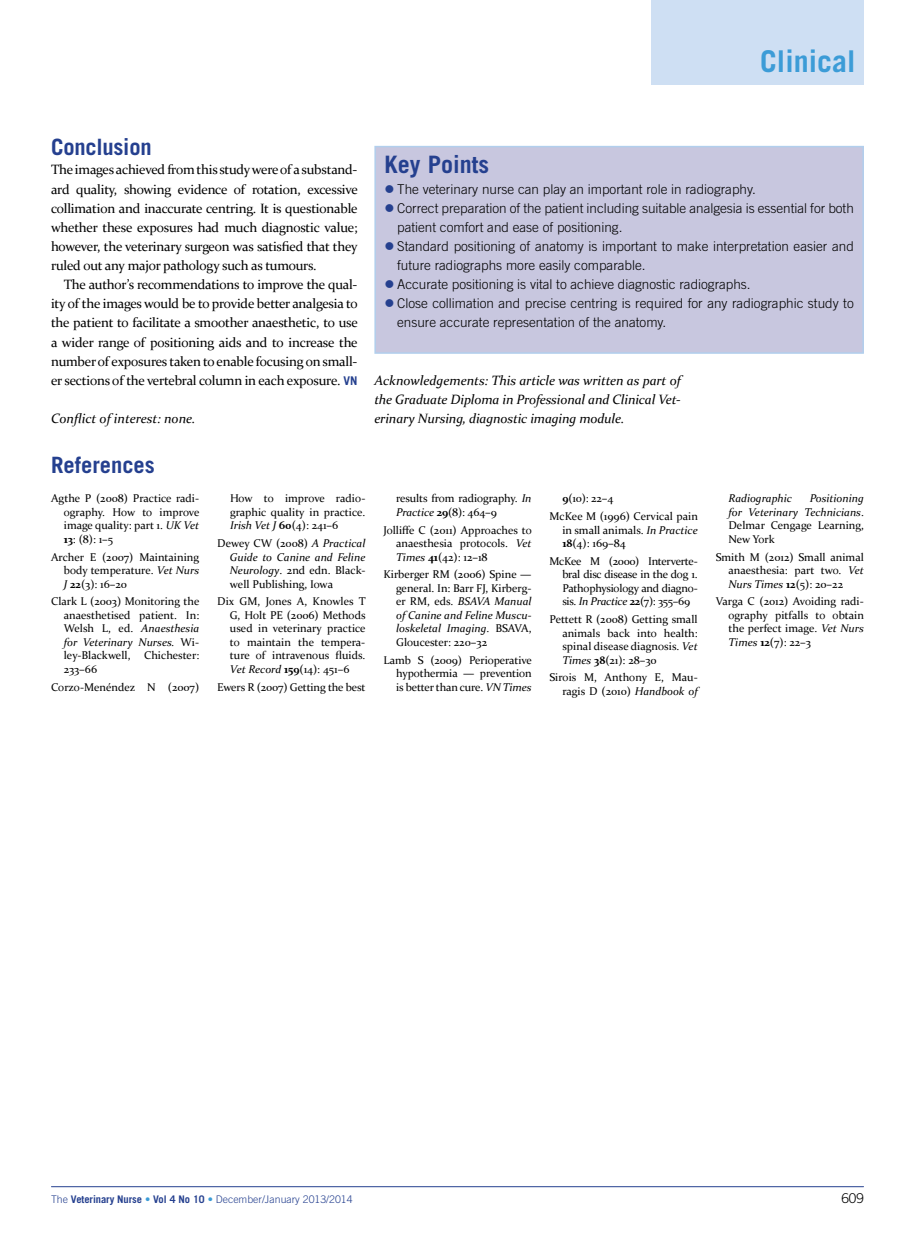
<style>
.page{position:relative;width:915px;height:1242px;background:#fff}
.page>*{position:absolute;margin:0;border:0;box-sizing:border-box;transform-origin:0 0}
.t1{font:700 30px "Trade Gothic LT Std";color:#3c9cd7}
.t2{font:700 24px "Trade Gothic LT Std";color:#25408f}
.t3{font:700 22.5px "Trade Gothic LT Std";letter-spacing:-.005em;color:#25408f}
.t4{font:13.5px/19.2px "Constantia";letter-spacing:-.02em;color:#000;text-align:justify}
.t5{font:300 13.5px/19.2px "Trade Gothic LT Std";color:#000}
.t6{font:italic 13.5px/19.2px "Constantia";letter-spacing:-.01em;color:#000;text-align:justify}
.t7{font:11.25px/13.5px "Constantia";color:#000;text-align:justify}
.t8{font:italic 11.25px/13.5px "Constantia";color:#000;text-align:justify}
.t9{font:300 10.5px "Trade Gothic LT Std";color:#25408f}
.s1{font-family:"Trade Gothic LT Std";font-weight:700;font-size:12px;color:#25408f}
.s2{font-style:italic}
.s3{font-weight:700}
.s4{font-style:normal}
.s5{color:#3c9cd7}
</style>
<div class="page">
<div style="left:651px;top:0;width:212px;height:85px;background:#cedff3"></div>
<hr style="left:51px;top:1186px;width:812px;height:1px;background:#25408f">
<div style="left:375px;top:147px;width:487px;height:206px;background:#c8c7df"></div>
<div style="left:374px;top:146px;width:489px;height:208px;border:2px solid #b2cfed"></div>
<h1 class="t1" style="left:760px;top:42px;width:97px">Clinical</h1>
<h3 class="t3" style="left:51px;top:133px;width:102px">Conclusion</h3>
<p class="t4" style="left:51px;top:160px;width:308px">The images achieved from this study were of a substand&shy;ard quality, showing evidence of rotation, excessive collimation and inaccurate centring. It is questionable whether these exposures had much diagnostic value; however, the veterinary surgeon was satisfied that they ruled out any major pathology such as tumours.</p>
<p class="t4" style="left:51px;top:274px;width:308px;text-indent:13px">The author’s recommendations to improve the qual&shy;ity of the images would be to provide better analgesia to the patient to facilitate a smoother anaesthetic, to use a wider range of positioning aids and to increase the number of exposures taken to enable focusing on small&shy;er sections of the vertebral column in each exposure. <span class="s1">VN</span></p>
<p class="t6" style="left:51px;top:408px;width:146px">Conflict of interest: none.</p>
<h3 class="t3" style="left:51px;top:451px;width:105px">References</h3>
<h2 class="t2" style="left:384px;top:150px;width:106px">Key Points</h2>
<p class="t5" style="left:397px;top:179px;width:458px">The veterinary nurse can play an important role in radiography.<br>Correct preparation of the patient including suitable analgesia is essential for both patient comfort and ease of positioning.<br>Standard positioning of anatomy is important to make interpretation easier and future radiographs more easily comparable.<br>Accurate positioning is vital to achieve diagnostic radiographs.<br>Close collimation and precise centring is required for any radiographic study to ensure accurate representation of the anatomy.</p>
<p class="t6" style="left:374px;top:370px;width:308px">Acknowledgements: This article was written as part of the Graduate Diploma in Professional and Clinical Vet&shy;erinary Nursing, diagnostic imaging module.</p>
<p class="t7" style="left:64px;top:491px;width:137px;text-indent:-13px">Agthe P (2008) Practice radi&shy;ography. How to improve image quality: part 1. <span class="s2">UK Vet </span><span class="s3">13</span>: (8): 1–5</p>
<p class="t7" style="left:64px;top:549px;width:137px;text-indent:-13px">Archer E (2007) Maintaining body temperature. <span class="s2">Vet Nurs J</span> <span class="s3">22</span>(3): 16–20</p>
<p class="t7" style="left:64px;top:594px;width:137px;text-indent:-13px">Clark L (2003) Monitoring the anaesthetised patient. In:<br>Welsh L, ed. <span class="s2">Anaesthesia for Veterinary Nurses.</span> Wi&shy;ley-Blackwell, Chichester:<br>233–66</p>
<p class="t7" style="left:51px;top:679px;width:150px">Corzo-Menéndez N (2007)</p>
<p class="t7" style="left:230px;top:491px;width:137px">How to improve radio&shy;graphic quality in practice.<br><span class="s2">Irish Vet J</span> <span class="s3">60</span>(4): 241–6</p>
<p class="t7" style="left:230px;top:536px;width:137px;text-indent:-13px">Dewey CW (2008) <span class="s2">A Practical Guide to Canine and Feline Neurology</span>. 2nd edn. Black&shy;well Publishing, Iowa</p>
<p class="t7" style="left:230px;top:594px;width:137px;text-indent:-13px">Dix GM, Jones A, Knowles T G, Holt PE (2006) Methods used in veterinary practice to maintain the tempera&shy;ture of intravenous fluids.<br><span class="s2">Vet Record</span> <span class="s3">159</span>(14): 451–6</p>
<p class="t7" style="left:217px;top:679px;width:150px">Ewers R (2007) Getting the best</p>
<p class="t7" style="left:396px;top:491px;width:137px">results from radiography. <span class="s2">In<br>Practice</span> <span class="s3">29</span>(8): 464–9</p>
<p class="t7" style="left:396px;top:522px;width:137px;text-indent:-13px">Jolliffe C (2011) Approaches to anaesthesia protocols. <span class="s2">Vet Times</span> <span class="s3">41</span>(42): 12–18</p>
<p class="t7" style="left:396px;top:567px;width:137px;text-indent:-13px">Kirberger RM (2006) Spine — general. In: Barr FJ, Kirberg&shy;er RM, eds. <span class="s2">BSAVA Manual of Canine and Feline Muscu&shy;loskeletal Imaging</span>. BSAVA, Gloucester: 220–32</p>
<p class="t7" style="left:396px;top:652px;width:137px;text-indent:-13px">Lamb S (2009) Perioperative hypothermia — prevention is better than cure. <span class="s2">VN Times</span></p>
<p class="t7" style="left:549px;top:489px;width:150px;line-height:17.7px;text-indent:13px"><span class="s3">9</span>(10): 22–4<br>McKee M (1996) Cervical pain</p>
<p class="t7" style="left:562px;top:522px;width:137px">in small animals. <span class="s2">In Practice<br></span><span class="s3">18</span>(4): 169–84</p>
<p class="t7" style="left:562px;top:554px;width:137px;text-indent:-13px">McKee M (2000) Interverte&shy;bral disc disease in the dog 1.<br>Pathophysiology and diagno&shy;sis. <span class="s2">In Practice</span> <span class="s3">22</span>(7): 355–69</p>
<p class="t7" style="left:562px;top:612px;width:137px;text-indent:-13px">Pettett R (2008) Getting small animals back into health: spinal disease diagnosis. <span class="s2">Vet Times</span> <span class="s3">38</span>(21): 28–30</p>
<p class="t7" style="left:549px;top:670px;width:150px;text-align:right">Sirois M, Anthony E, Mau&shy;ragis D (2010) <span class="s2">Handbook of</span></p>
<p class="t8" style="left:728px;top:491px;width:65px">Radiographic</p>
<p class="t8" style="left:728px;top:491px;width:137px;text-indent:81px">Positioning for Veterinary Technicians<span class="s4">.<br>Delmar Cengage Learning, New York</span></p>
<p class="t7" style="left:728px;top:549px;width:137px;text-indent:-13px">Smith M (2012) Small animal anaesthesia: part two. <span class="s2">Vet Nurs Times</span> <span class="s3">12</span>(5): 20–22</p>
<p class="t7" style="left:728px;top:594px;width:137px;text-indent:-13px">Varga C (2012) Avoiding radi&shy;ography pitfalls to obtain the perfect image. <span class="s2">Vet Nurs Times</span> <span class="s3">12</span>(7): 22–3</p>
<p class="t9" style="left:51px;top:1192px;width:303px">The <span class="s3">Veterinary Nurse</span> <span class="s5">•</span> <span class="s3">Vol 4 No 10</span> <span class="s5">•</span> December/January 2013/2014</p>
<p class="t5" style="left:841px;top:1188px;width:24px">609</p>
</div>
